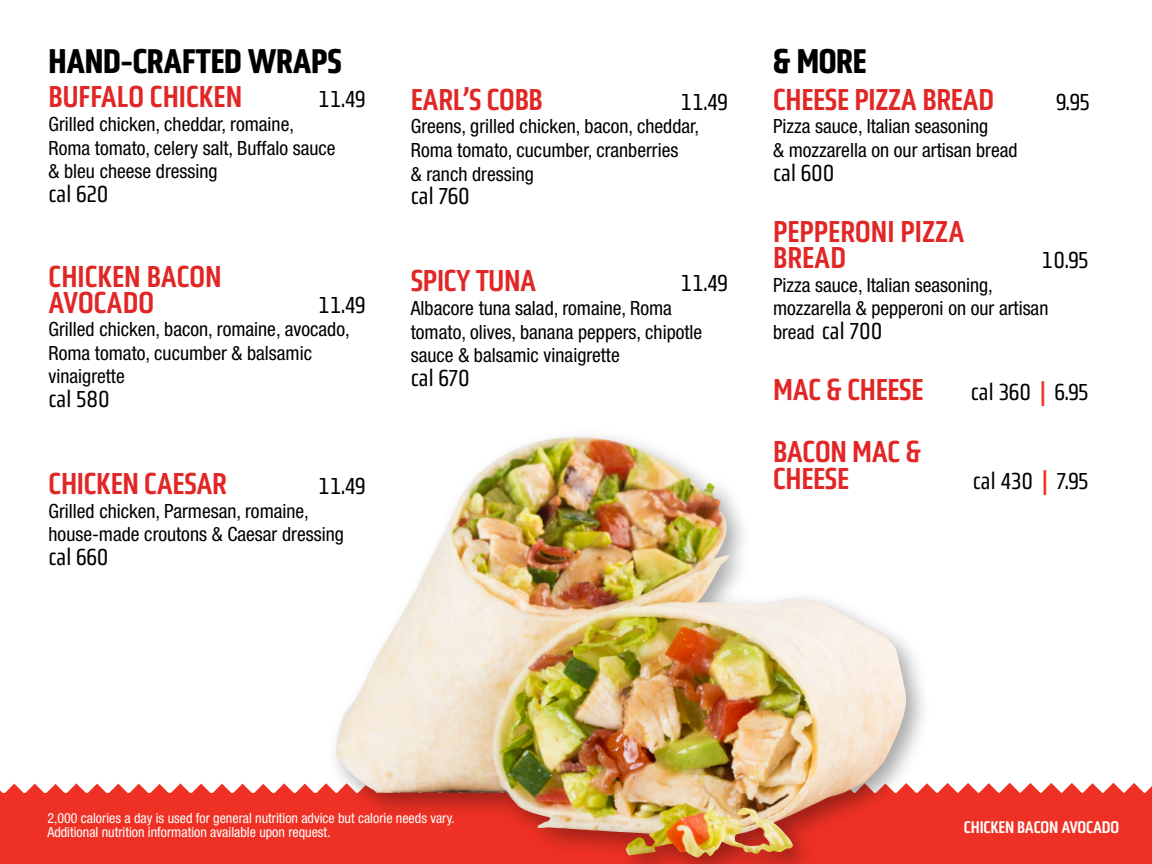
<style>
.page{position:relative;width:1152px;height:864px;background:#fff}
.page>*{position:absolute;margin:0;border:0;box-sizing:border-box;transform-origin:0 0}
.t1{font:500 35.2px "Obvia Condensed";letter-spacing:-.01em;color:#000}
.t2{font:31.2px/26px "Obvia Condensed";letter-spacing:-.01em;color:#e12726}
.t3{font:24px "Obvia Condensed";color:#000}
.t4{font:condensed 19.6px/23.6px "Helvetica Neue LT Pro";color:#000}
.t5{font:17.4px "Obvia Condensed";letter-spacing:-.01em;color:#fff}
.t6{font:condensed 14px/14.4px "Helvetica Neue LT Pro";color:#fff}
.s1{color:#ee3124}
</style>
<div class="page">
<svg style="left:0;top:783px;width:1152px;height:81px;background:#ef3f33"></svg>
<div style="left:327px;top:428px;width:605px;height:436px;background:#000;opacity:.35"></div>
<img style="left:335px;top:437px;width:572px;height:420px">
<h1 class="t1" style="left:49px;top:40px;width:295px">HAND-CRAFTED WRAPS</h1>
<h2 class="t2" style="left:49px;top:84px;width:195px">BUFFALO CHICKEN</h2>
<p class="t3" style="left:319px;top:85px;width:48px">11.49</p>
<p class="t4" style="left:49px;top:112px;width:289px">Grilled chicken, cheddar, romaine,<br>Roma tomato, celery salt, Buffalo sauce &amp; bleu cheese dressing</p>
<p class="t3" style="left:49px;top:180px;width:61px">cal 620</p>
<h2 class="t2" style="left:49px;top:263px;width:175px">CHICKEN BACON<br>AVOCADO</h2>
<p class="t3" style="left:319px;top:291px;width:48px">11.49</p>
<p class="t4" style="left:49px;top:317px;width:303px">Grilled chicken, bacon, romaine, avocado,<br>Roma tomato, cucumber &amp; balsamic vinaigrette</p>
<p class="t3" style="left:49px;top:385px;width:63px">cal 580</p>
<h2 class="t2" style="left:49px;top:471px;width:180px">CHICKEN CAESAR</h2>
<p class="t3" style="left:319px;top:472px;width:48px">11.49</p>
<p class="t4" style="left:49px;top:499px;width:297px">Grilled chicken, Parmesan, romaine, house-made croutons &amp; Caesar dressing</p>
<p class="t3" style="left:49px;top:543px;width:61px">cal 660</p>
<h2 class="t2" style="left:411px;top:86px;width:134px">EARL’S COBB</h2>
<p class="t3" style="left:681px;top:88px;width:48px">11.49</p>
<p class="t4" style="left:411px;top:115px;width:290px">Greens, grilled chicken, bacon, cheddar,<br>Roma tomato, cucumber, cranberries<br>&amp; ranch dressing</p>
<p class="t3" style="left:411px;top:182px;width:61px">cal 760</p>
<h2 class="t2" style="left:411px;top:268px;width:127px">SPICY TUNA</h2>
<p class="t3" style="left:681px;top:269px;width:48px">11.49</p>
<p class="t4" style="left:411px;top:296px;width:293px">Albacore tuna salad, romaine, Roma tomato, olives, banana peppers, chipotle sauce &amp; balsamic vinaigrette</p>
<p class="t3" style="left:411px;top:364px;width:61px">cal 670</p>
<h1 class="t1" style="left:773px;top:40px;width:95px">&amp; MORE</h1>
<h2 class="t2" style="left:773px;top:86px;width:222px">CHEESE PIZZA BREAD</h2>
<p class="t3" style="left:1056px;top:88px;width:35px">9.95</p>
<p class="t4" style="left:773px;top:115px;width:246px">Pizza sauce, Italian seasoning<br>&amp; mozzarella on our artisan bread</p>
<p class="t3" style="left:773px;top:159px;width:63px">cal 600</p>
<h2 class="t2" style="left:773px;top:218px;width:193px">PEPPERONI PIZZA<br>BREAD</h2>
<p class="t3" style="left:1042px;top:246px;width:48px">10.95</p>
<p class="t4" style="left:773px;top:273px;width:277px">Pizza sauce, Italian seasoning, mozzarella &amp; pepperoni on our artisan bread</p>
<p class="t3" style="left:822px;top:317px;width:62px">cal 700</p>
<h2 class="t2" style="left:773px;top:377px;width:152px">MAC &amp; CHEESE</h2>
<p class="t3" style="left:971px;top:378px;width:119px">cal 360 <span class="s1">|</span> 6.95</p>
<h2 class="t2" style="left:773px;top:437px;width:150px;line-height:27.6px">BACON MAC &amp;<br>CHEESE</h2>
<p class="t3" style="left:973px;top:467px;width:117px">cal 430 <span class="s1">|</span> 7.95</p>
<p class="t6" style="left:47px;top:811px;width:409px">2,000 calories a day is used for general nutrition advice but calorie needs vary.<br>Additional nutrition information available upon request.</p>
<p class="t5" style="left:964px;top:817px;width:157px">CHICKEN BACON AVOCADO</p>
</div>
